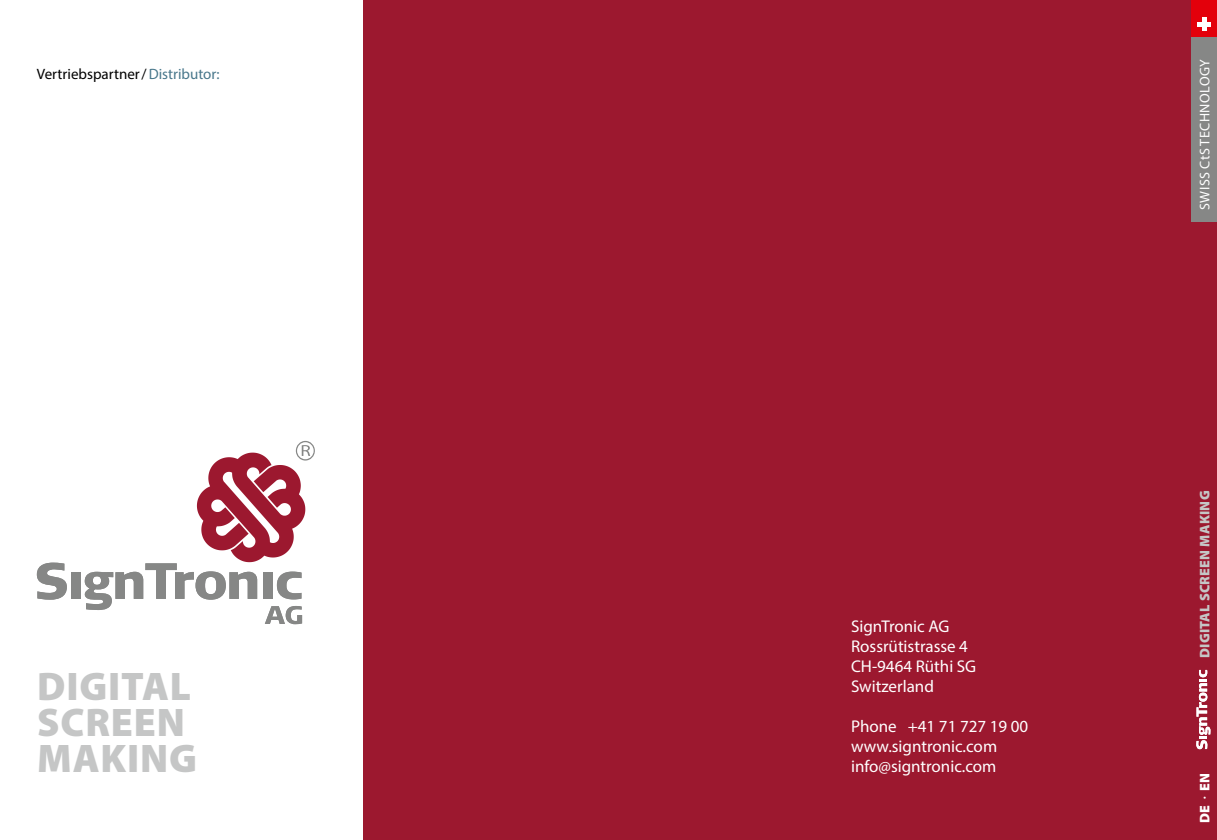
<style>
.page{position:relative;width:1217px;height:840px;background:#fff}
.page>*{position:absolute;margin:0;border:0;box-sizing:border-box;transform-origin:0 0}
.t1{font:900 40px/36px "Myriad Pro";letter-spacing:.02em;color:#c5c6c6}
.t2{font:17px/20px "Myriad Pro";color:#fff}
.t3{font:15px "Myriad Pro";color:#000}
.t4{font:900 14px "Myriad Pro";letter-spacing:.02em;color:#c5c6c6}
.t5{font:14px "Myriad Pro";letter-spacing:.03em;color:#fff}
.t6{font:900 14px "Myriad Pro";color:#fff}
.s1{color:#48778b}
</style>
<div class="page">
<div style="left:363px;top:0;width:853px;height:839px;background:#9c182f"></div>
<div style="left:1191px;top:37px;width:25px;height:184px;background:#868786"></div>
<div style="left:1191px;top:0;width:25px;height:37px;background:#e3000b"></div>
<hr style="left:1197px;top:22px;width:13px;height:4px;background:#fff">
<div style="left:1201px;top:17px;width:5px;height:14px;background:#fff"></div>
<svg style="left:37px;top:562px;width:30px;height:37px"></svg>
<div style="left:71px;top:572px;width:9px;height:26px;background:#868786"></div>
<svg style="left:85px;top:440px;width:230px;height:184px"></svg>
<svg style="left:1196px;top:669px;width:14px;height:79px"></svg>
<p class="t3" style="left:37px;top:65px;width:184px">Vertriebspartner/<span class="s1">Distributor:</span></p>
<h1 class="t1" style="left:37px;top:666px;width:161px">DIGITAL<br>SCREEN<br>MAKING</h1>
<p class="t2" style="left:850px;top:615px;width:127px">SignTronic AG<br>Rossrütistrasse 4<br>CH-9464 Rüthi SG<br>Switzerland</p>
<p class="t2" style="left:850px;top:715px;width:179px">Phone +41 71 727 19 00 www.signtronic.com info@signtronic.com</p>
<p class="t5" style="left:1195px;top:210px;width:152px;rotate:-90deg">SWISS CtS TECHNOLOGY</p>
<p class="t4" style="left:1194px;top:657px;width:169px;rotate:-90deg">DIGITAL SCREEN MAKING</p>
<p class="t6" style="left:1194px;top:822px;width:51px;rotate:-90deg">DE . EN</p>
</div>
